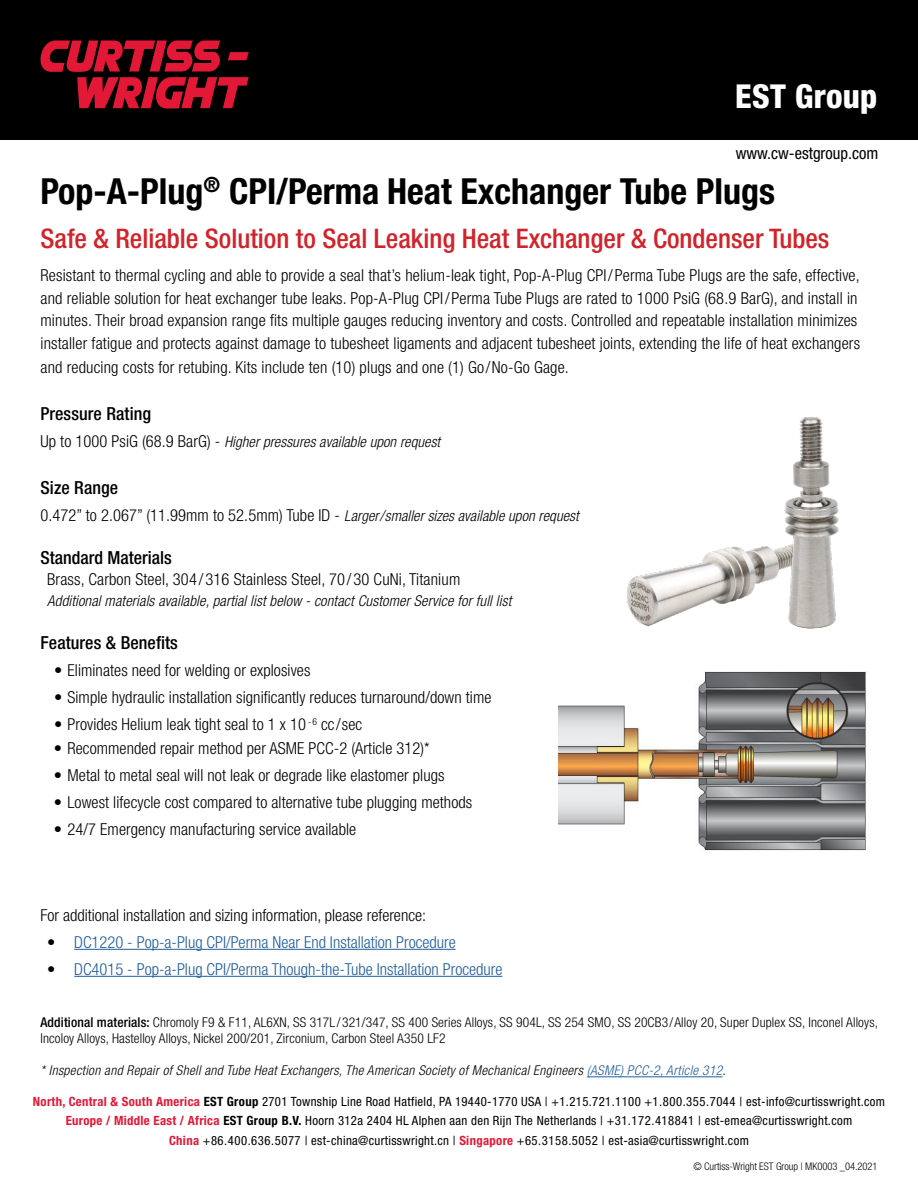
<style>
.page{position:relative;width:918px;height:1188px;background:#fff}
.page>*{position:absolute;margin:0;border:0;box-sizing:border-box;transform-origin:0 0}
.t1{font:700 condensed 36px "Helvetica Neue LT Std";color:#000}
.t2{font:800 condensed 33px "Helvetica Neue LT Std";letter-spacing:.01em;color:#fff}
.t3{font:500 condensed 27px "Helvetica Neue LT Std";color:#d2232a}
.t4{font:500 condensed 18px "Helvetica Neue LT Std";letter-spacing:.005em;color:#000}
.t5{font:300 condensed 16.5px/22.5px "Helvetica Neue LT Std";letter-spacing:.01em;color:#000}
.t6{font:300 condensed 16.5px "Helvetica Neue LT Std";color:#215e9e}
.t7{font:condensed 16.5px "Helvetica Neue LT Std";color:#000}
.t8{font:italic 300 condensed 15px "Helvetica Neue LT Std";letter-spacing:.01em;color:#000}
.t9{font:300 condensed 13.5px/16.2px "Helvetica Neue LT Std";letter-spacing:.01em;color:#000}
.t10{font:italic 300 condensed 13.5px "Helvetica Neue LT Std";letter-spacing:.025em;color:#000}
.t11{font:condensed 12.75px/19.5px "Helvetica Neue LT Std";letter-spacing:.025em;color:#000;text-align:center}
.t12{font:300 condensed 10.5px "Helvetica Neue LT Std";letter-spacing:-.005em;color:#000}
.s1{font-style:normal;font-size:16.5px}
.s2{color:#000}
.s3{font-weight:500}
.s4{color:#215e9e}
.s5{font-weight:700;color:#e31837}
.s6{font-weight:700}
</style>
<div class="page">
<div style="left:0;top:0;width:918px;height:140px;background:#000"></div>
<svg style="left:40px;top:40px;width:209px;height:69px"></svg>
<img style="left:558px;top:671px;width:308px;height:180px">
<img style="left:627px;top:546px;width:126px;height:81px">
<img style="left:753px;top:417px;width:86px;height:212px">
<hr style="left:74px;top:949px;width:382px;height:1px;background:#215e9e">
<hr style="left:74px;top:976px;width:428px;height:1px;background:#215e9e">
<hr style="left:587px;top:1076px;width:136px;height:1px;background:#215e9e">
<h2 class="t2" style="left:735px;top:76px;width:144px">EST Group</h2>
<p class="t7" style="left:736px;top:143px;width:144px">www.cw-estgroup.com</p>
<h1 class="t1" style="left:40px;top:170px;width:736px">Pop-A-Plug<sup>®</sup> CPI/Perma Heat Exchanger Tube Plugs</h1>
<h3 class="t3" style="left:41px;top:222px;width:790px">Safe &amp; Reliable Solution to Seal Leaking Heat Exchanger &amp; Condenser Tubes</h3>
<p class="t5" style="left:40px;top:264px;width:821px">Resistant to thermal cycling and able to provide a seal that’s helium-leak tight, Pop-A-Plug CPI/Perma Tube Plugs are the safe, effective, and reliable solution for heat exchanger tube leaks. Pop-A-Plug CPI/Perma Tube Plugs are rated to 1000 PsiG (68.9 BarG), and install in minutes. Their broad expansion range fits multiple gauges reducing inventory and costs. Controlled and repeatable installation minimizes installer fatigue and protects against damage to tubesheet ligaments and adjacent tubesheet joints, extending the life of heat exchangers</p>
<p class="t5" style="left:40px;top:355px;width:530px">and reducing costs for retubing. Kits include ten (10) plugs and one (1) Go/No-Go Gage.</p>
<p class="t4" style="left:40px;top:403px;width:112px">Pressure Rating</p>
<p class="t8" style="left:40px;top:434px;width:401px"><span class="s1">Up to 1000 PsiG (68.9 BarG) -</span> Higher pressures available upon request</p>
<p class="t4" style="left:40px;top:477px;width:79px">Size Range</p>
<p class="t8" style="left:40px;top:507px;width:540px"><span class="s1">0.472” to 2.067” (11.99mm to 52.5mm) Tube ID -</span> Larger/smaller sizes available upon request</p>
<p class="t4" style="left:40px;top:547px;width:133px">Standard Materials</p>
<p class="t5" style="left:47px;top:568px;width:415px">Brass, Carbon Steel, 304/ 316 Stainless Steel, 70/30 CuNi, Titanium</p>
<p class="t8" style="left:47px;top:592px;width:466px">Additional materials available, partial list below - contact Customer Service for full list</p>
<p class="t4" style="left:40px;top:632px;width:139px">Features &amp; Benefits</p>
<p class="t5" style="left:54px;top:659px;width:258px">• Eliminates need for welding or explosives</p>
<p class="t5" style="left:54px;top:686px;width:439px">• Simple hydraulic installation significantly reduces turnaround/down time</p>
<p class="t5" style="left:54px;top:713px;width:310px">• Provides Helium leak tight seal to 1 x 10 <sup>-6</sup> cc/sec</p>
<p class="t5" style="left:54px;top:737px;width:377px">• Recommended repair method per ASME PCC-2 (Article 312)*</p>
<p class="t5" style="left:54px;top:764px;width:392px">• Metal to metal seal will not leak or degrade like elastomer plugs</p>
<p class="t5" style="left:54px;top:791px;width:420px">• Lowest lifecycle cost compared to alternative tube plugging methods</p>
<p class="t5" style="left:54px;top:818px;width:304px">• 24/7 Emergency manufacturing service available</p>
<p class="t5" style="left:40px;top:903px;width:387px">For additional installation and sizing information, please reference:</p>
<p class="t6" style="left:47px;top:932px;width:410px"><span class="s2">•</span> DC1220 - Pop-a-Plug CPI/Perma Near End Installation Procedure</p>
<p class="t6" style="left:47px;top:959px;width:457px"><span class="s2">•</span> DC4015 - Pop-a-Plug CPI/Perma Though-the-Tube Installation Procedure</p>
<p class="t9" style="left:40px;top:1014px;width:839px"><span class="s3">Additional materials:</span> Chromoly F9 &amp; F11, AL6XN, SS 317L/321/347, SS 400 Series Alloys, SS 904L, SS 254 SMO, SS 20CB3/Alloy 20, Super Duplex SS, Inconel Alloys,<br>Incoloy Alloys, Hastelloy Alloys, Nickel 200/201, Zirconium, Carbon Steel A350 LF2</p>
<p class="t10" style="left:40px;top:1063px;width:687px">* Inspection and Repair of Shell and Tube Heat Exchangers, The American Society of Mechanical Engineers <span class="s4">(ASME) PCC-2, Article 312</span>.</p>
<p class="t11" style="left:33px;top:1091px;width:854px"><span class="s5">North, Central &amp; South America</span> <span class="s6">EST Group</span> 2701 Township Line Road Hatfield, PA 19440-1770 USA | +1.215.721.1100 +1.800.355.7044 | est-info@curtisswright.com<br><span class="s5">Europe / Middle East / Africa</span> <span class="s6">EST Group B.V.</span> Hoorn 312a 2404 HL Alphen aan den Rijn The Netherlands | +31.172.418841 | est-emea@curtisswright.com<br><span class="s5">China</span> +86.400.636.5077 | est-china@curtisswright.cn | <span class="s5">Singapore</span> +65.3158.5052 | est-asia@curtisswright.com</p>
<p class="t12" style="left:693px;top:1160px;width:186px">© Curtiss-Wright EST Group | MK0003 _04.2021</p>
</div>
